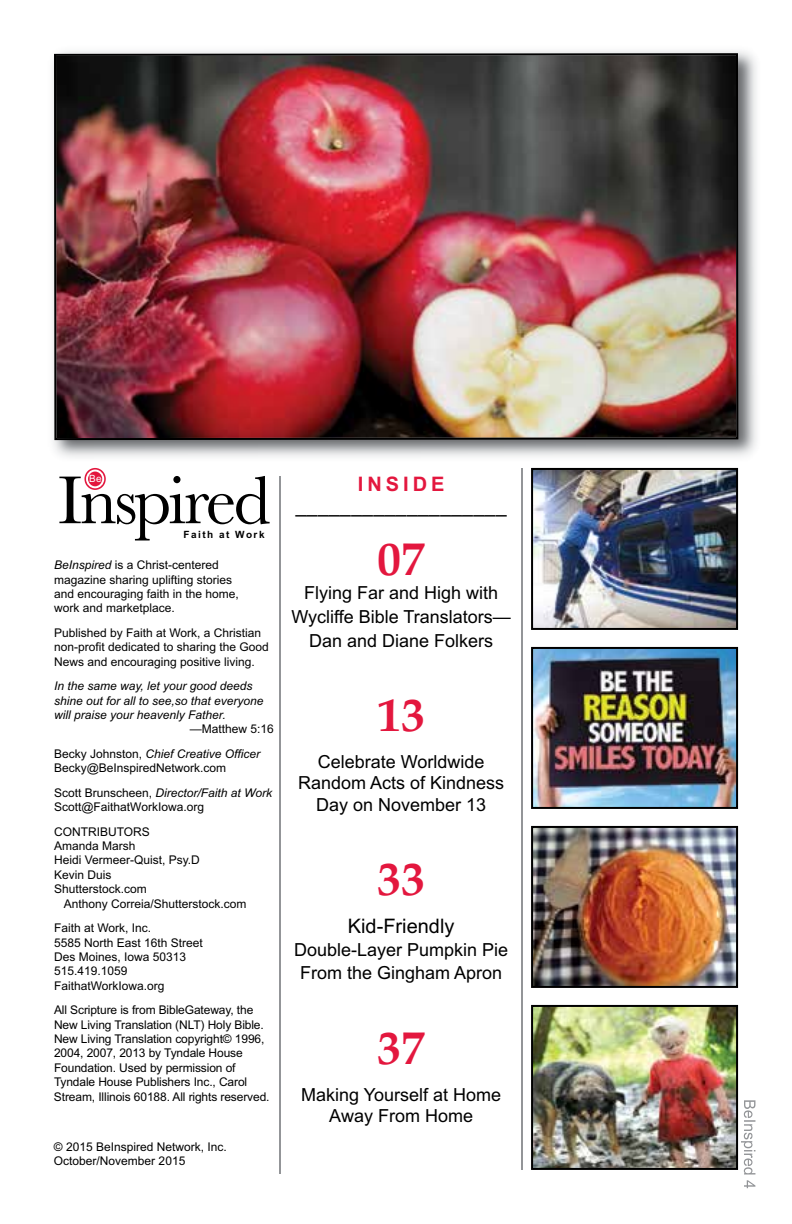
<style>
.page{position:relative;width:792px;height:1224px;background:#fff}
.page>*{position:absolute;margin:0;border:0;box-sizing:border-box;transform-origin:0 0}
.t1{font:70.4px "Baskerville";color:#000}
.t2{font:700 48px "Palatino";color:#e3173e}
.t3{font:20px "Arial";color:#000}
.t4{font:700 20px "Arial";letter-spacing:.2em;color:#e3173e}
.t5{font:18px/21.6px "Arial";color:#000;text-align:center}
.t6{font:12px/14.4px "Arial";color:#000}
.t7{font:italic 12px/14.4px "Arial";color:#000}
.t8{font:700 10px "Arial";letter-spacing:.15em;color:#000}
.t9{font:10px "Arial";color:#fff}
.s1{font-style:italic}
</style>
<div class="page">
<svg style="left:741px;top:1100px;width:14px;height:66px"></svg>
<svg style="left:744px;top:1180px;width:11px;height:8px"></svg>
<img style="left:534px;top:471px;width:201px;height:156px">
<div style="left:531px;top:468px;width:207px;height:162px;border:2px solid #000"></div>
<img style="left:534px;top:650px;width:201px;height:156px">
<div style="left:531px;top:647px;width:207px;height:162px;border:2px solid #000"></div>
<img style="left:534px;top:829px;width:201px;height:156px">
<div style="left:531px;top:826px;width:207px;height:162px;border:2px solid #000"></div>
<img style="left:534px;top:1008px;width:201px;height:159px">
<div style="left:531px;top:1005px;width:207px;height:165px;border:2px solid #000"></div>
<hr style="left:521px;top:468px;width:2px;height:702px;background:#939598">
<img style="left:53px;top:51px;width:704px;height:407px">
<img style="left:53px;top:52px;width:686px;height:389px">
<svg style="left:84px;top:468px;width:22px;height:22px"></svg>
<svg style="left:86px;top:470px;width:18px;height:18px"></svg>
<hr style="left:279px;top:476px;width:2px;height:697px;background:#939598">
<p class="t9" style="left:89px;top:471px;width:14px">Be</p>
<h1 class="t1" style="left:58px;top:456px;width:214px">Inspired</h1>
<p class="t8" style="left:183px;top:527px;width:83px">Faith at Work</p>
<p class="t6" style="left:54px;top:558px;width:186px"><span class="s1">BeInspired</span> is a Christ-centered magazine sharing uplifting stories and encouraging faith in the home, work and marketplace.</p>
<p class="t6" style="left:54px;top:626px;width:216px">Published by Faith at Work, a Christian non-profit dedicated to sharing the Good<br>News and encouraging positive living.</p>
<p class="t7" style="left:54px;top:679px;width:211px">In the same way, let your good deeds shine out for all to see,so that everyone will praise your heavenly Father.</p>
<p class="t6" style="left:54px;top:717px;width:221px;line-height:24.4px;text-indent:136px">—Matthew 5:16<br>Becky Johnston, <span class="s1">Chief Creative Officer</span></p>
<p class="t6" style="left:54px;top:756px;width:220px;line-height:24.4px">Becky@BeInspiredNetwork.com<br>Scott Brunscheen, <span class="s1">Director/Faith at Work</span></p>
<p class="t6" style="left:54px;top:795px;width:152px;line-height:24.4px">Scott@FaithatWorkIowa.org<br>CONTRIBUTORS</p>
<p class="t6" style="left:54px;top:839px;width:147px">Amanda Marsh<br>Heidi Vermeer-Quist, Psy.D<br>Kevin Duis<br>Shutterstock.com</p>
<p class="t6" style="left:54px;top:891px;width:194px;line-height:24.4px;text-indent:10px">Anthony Correia/Shutterstock.com<br>Faith at Work, Inc.</p>
<p class="t6" style="left:54px;top:935px;width:150px">5585 North East 16th Street<br>Des Moines, Iowa 50313<br>515.419.1059<br>FaithatWorkIowa.org</p>
<p class="t6" style="left:54px;top:1003px;width:217px">All Scripture is from BibleGateway, the New Living Translation (NLT) Holy Bible.<br>New Living Translation copyright© 1996, 2004, 2007, 2013 by Tyndale House Foundation. Used by permission of Tyndale House Publishers Inc., Carol Stream, Illinois 60188. All rights reserved.</p>
<p class="t6" style="left:54px;top:1140px;width:174px">© 2015 BeInspired Network, Inc.<br>October/November 2015</p>
<h3 class="t4" style="left:358px;top:470px;width:88px">INSIDE</h3>
<h3 class="t3" style="left:296px;top:500px;width:213px">–––––––––––––––––––</h3>
<h2 class="t2" style="left:377px;top:517px;width:49px">07</h2>
<h3 class="t5" style="left:291px;top:580px;width:221px;line-height:24px">Flying Far and High with<br>Wycliffe Bible Translators—<br>Dan and Diane Folkers</h3>
<h2 class="t2" style="left:377px;top:673px;width:49px">13</h2>
<h3 class="t5" style="left:298px;top:751px;width:208px">Celebrate Worldwide<br>Random Acts of Kindness<br>Day on November 13</h3>
<h2 class="t2" style="left:377px;top:837px;width:49px">33</h2>
<h3 class="t3" style="left:348px;top:913px;width:108px">Kid-Friendly</h3>
<h3 class="t5" style="left:294px;top:938px;width:216px;line-height:23px">Double-Layer Pumpkin Pie<br>From the Gingham Apron</h3>
<h2 class="t2" style="left:377px;top:1006px;width:49px">37</h2>
<h3 class="t5" style="left:301px;top:1084px;width:202px">Making Yourself at Home<br>Away From Home</h3>
</div>
